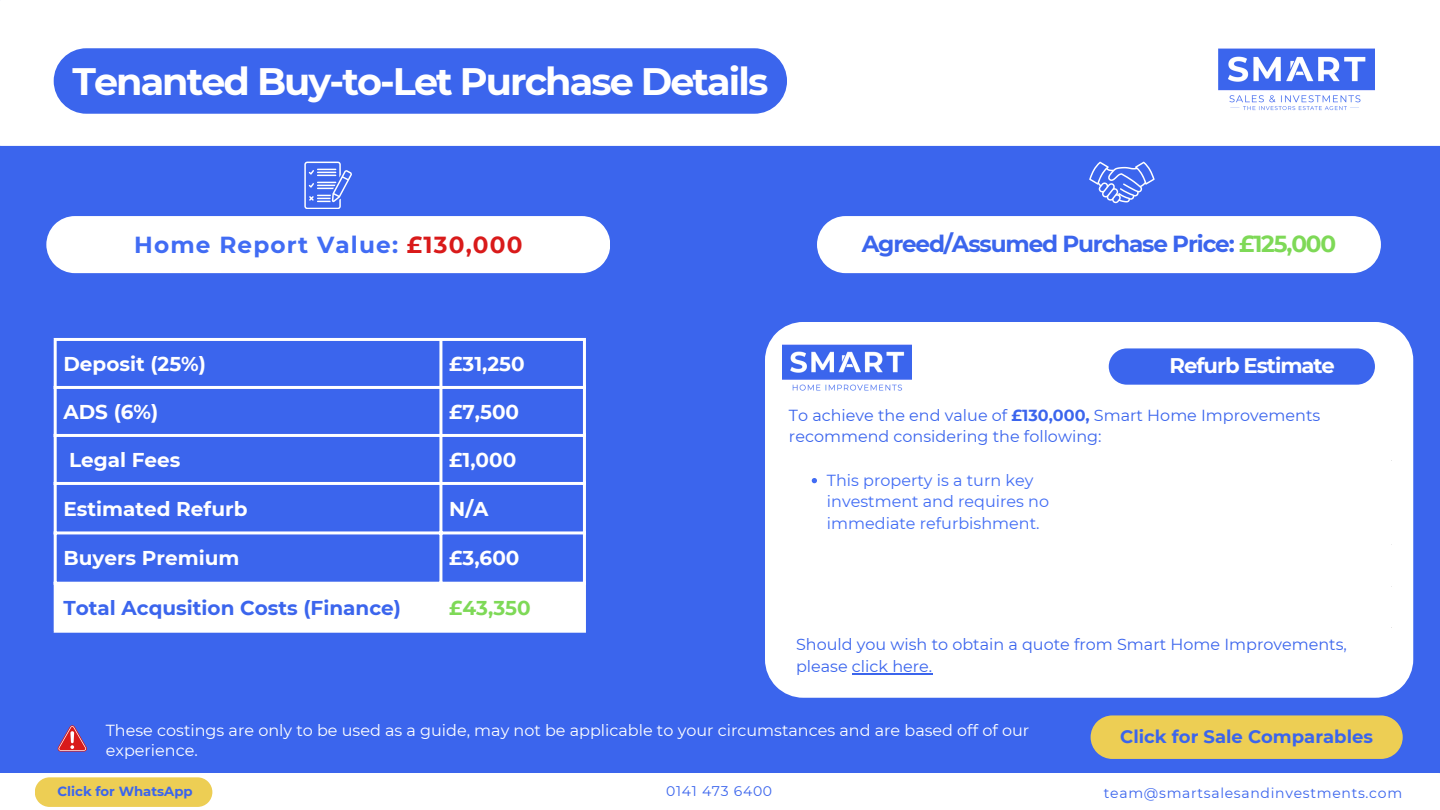
<style>
.page{position:relative;width:1440px;height:810px;background:#3b65ed}
.page>*{position:absolute;margin:0;border:0;box-sizing:border-box;transform-origin:0 0}
.t1{font:700 38.2px "Montserrat";letter-spacing:-.05em;color:#fff}
.t2{font:700 23.2px "Montserrat";letter-spacing:-.05em;color:#3b65ed}
.t3{font:700 23.2px "Montserrat";letter-spacing:.05em;color:#416cf4}
.t4{font:700 21.2px "Montserrat";letter-spacing:-.05em;color:#fff}
.t5{font:700 20px "Montserrat";color:#fff}
.t6{font:700 20px "Montserrat";color:#3b65ed}
.t7{font:700 20px "Montserrat";color:#7ed957}
.t8{font:700 18px "Montserrat";color:#3b65ed}
.t9{font:16px/21.8px "Montserrat";color:#3b65ed}
.t10{font:16px/20.2px "Montserrat";color:#fff}
.t11{font:16px/21.8px "Montserrat";color:#416cf4}
.t12{font:14px "Montserrat";letter-spacing:.05em;color:#3b65ed}
.t13{font:700 13.3px "Montserrat";color:#3b65ed}
.s1{color:#d91a1a}
.s2{color:#7ed957}
.s3{font-weight:700}
</style>
<div class="page">
<div style="left:0;top:0;width:1440px;height:146px;background:#fff"></div>
<div style="left:54px;top:48px;width:733px;height:66px;background:#3b65ed;border-radius:33px"></div>
<img style="left:1219px;top:37px;width:156px;height:88px">
<div style="left:817px;top:216px;width:564px;height:57px;background:#fff"></div>
<div style="left:57px;top:585px;width:526px;height:45px;background:#fff"></div>
<hr style="left:54px;top:341px;width:3px;height:289px;background:#fff">
<hr style="left:439px;top:341px;width:3px;height:289px;background:#fff">
<hr style="left:583px;top:341px;width:3px;height:289px;background:#fff">
<hr style="left:54px;top:338px;width:532px;height:3px;background:#fff">
<hr style="left:54px;top:386px;width:532px;height:3px;background:#fff">
<hr style="left:54px;top:434px;width:532px;height:3px;background:#fff">
<hr style="left:54px;top:482px;width:532px;height:3px;background:#fff">
<hr style="left:54px;top:531px;width:532px;height:3px;background:#fff">
<hr style="left:54px;top:582px;width:532px;height:3px;background:#fff">
<hr style="left:54px;top:630px;width:532px;height:3px;background:#fff">
<svg style="left:58px;top:725px;width:29px;height:27px"></svg>
<svg style="left:304px;top:162px;width:48px;height:47px"></svg>
<svg style="left:1089px;top:162px;width:65px;height:41px"></svg>
<svg style="left:1091px;top:715px;width:312px;height:44px;background:#e5c95a"></svg>
<div style="left:0;top:773px;width:1440px;height:37px;background:#fff"></div>
<svg style="left:35px;top:777px;width:177px;height:30px;background:#edd05c"></svg>
<div style="left:765px;top:322px;width:648px;height:376px;background:#fff"></div>
<svg style="left:1109px;top:348px;width:266px;height:37px"></svg>
<img style="left:783px;top:333px;width:129px;height:72px">
<hr style="left:852px;top:673px;width:80px;height:2px;background:#3b65ed">
<svg style="left:812px;top:478px;width:5px;height:5px"></svg>
<hr style="left:790px;top:462px;width:3px;height:164px;background:#fff">
<hr style="left:1120px;top:462px;width:3px;height:164px;background:#fff">
<hr style="left:1211px;top:462px;width:3px;height:164px;background:#fff">
<hr style="left:1388px;top:462px;width:3px;height:164px;background:#fff">
<hr style="left:790px;top:459px;width:601px;height:3px;background:#fff">
<hr style="left:790px;top:543px;width:601px;height:3px;background:#fff">
<hr style="left:790px;top:585px;width:601px;height:3px;background:#fff">
<hr style="left:790px;top:626px;width:601px;height:3px;background:#fff">
<div style="left:46px;top:216px;width:564px;height:57px;background:#fff"></div>
<p class="t1" style="left:72px;top:58px;width:697px">Tenanted Buy-to-Let Purchase Details</p>
<p class="t3" style="left:134px;top:230px;width:390px">Home Report Value: <span class="s1">£130,000</span></p>
<p class="t5" style="left:63px;top:352px;width:144px">Deposit (25%)</p>
<h2 class="t5" style="left:449px;top:352px;width:77px">£31,250</h2>
<h2 class="t5" style="left:63px;top:400px;width:96px">ADS (6%)</h2>
<p class="t5" style="left:449px;top:400px;width:72px">£7,500</p>
<p class="t5" style="left:69px;top:448px;width:113px">Legal Fees</p>
<p class="t5" style="left:449px;top:448px;width:69px">£1,000</p>
<p class="t5" style="left:63px;top:496px;width:186px">Estimated Refurb</p>
<p class="t5" style="left:449px;top:496px;width:41px">N/A</p>
<p class="t5" style="left:63px;top:546px;width:178px">Buyers Premium</p>
<p class="t5" style="left:449px;top:546px;width:72px">£3,600</p>
<p class="t6" style="left:63px;top:595px;width:339px">Total Acqusition Costs (Finance)</p>
<p class="t7" style="left:449px;top:595px;width:83px">£43,350</p>
<p class="t2" style="left:862px;top:230px;width:476px">Agreed/Assumed Purchase Price: <span class="s2">£125,000</span></p>
<h2 class="t4" style="left:1170px;top:353px;width:167px">Refurb Estimate</h2>
<p class="t9" style="left:789px;top:404px;width:533px">To achieve the end value of <span class="s3">£130,000,</span> Smart Home Improvements recommend considering the following:</p>
<p class="t9" style="left:1022px;top:404px;width:293px"><span class="s3">65,000,</span> Smart Home Improvements</p>
<p class="t9" style="left:894px;top:426px;width:111px">renovation of:</p>
<p class="t9" style="left:816px;top:469px;width:84px">Kitchen<br>Bedroo<br>Bathroom</p>
<h3 class="t11" style="left:827px;top:469px;width:224px">This property is a turn key investment and requires no immediate refurbishment.</h3>
<p class="t9" style="left:796px;top:633px;width:552px">Should you wish to obtain a quote from Smart Home Improvements, please click here.</p>
<p class="t10" style="left:106px;top:720px;width:925px">These costings are only to be used as a guide, may not be applicable to your circumstances and are based off of our experience.</p>
<p class="t8" style="left:1120px;top:726px;width:254px">Click for Sale Comparables</p>
<h2 class="t12" style="left:1104px;top:785px;width:300px">team@smartsalesandinvestments.com</h2>
<p class="t13" style="left:58px;top:783px;width:137px">Click for WhatsApp</p>
<p class="t12" style="left:666px;top:783px;width:108px">0141 473 6400</p>
</div>
